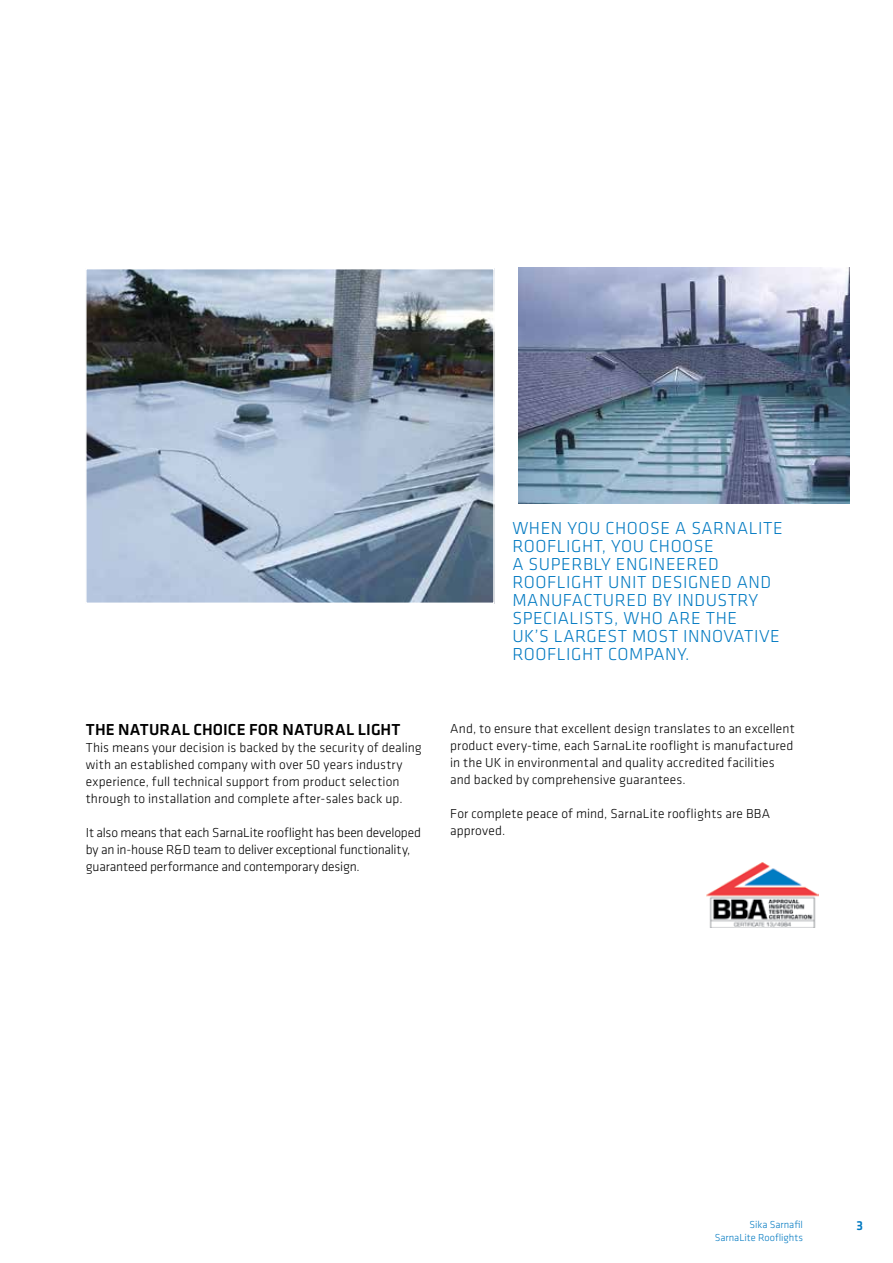
<style>
.page{position:relative;width:893px;height:1263px;background:#fff}
.page>*{position:absolute;margin:0;border:0;box-sizing:border-box;transform-origin:0 0}
.t1{font:300 18px/18px "Klavika";letter-spacing:.03em;color:#0079c1}
.t2{font:500 16.5px "Klavika";letter-spacing:.005em;color:#000}
.t3{font:300 13.5px/17px "Klavika";letter-spacing:.005em;color:#000}
.t4{font:300 13.5px/17px "Klavika";letter-spacing:-.015em;color:#000}
.t5{font:500 13.5px "Klavika";color:#0079c1}
.t6{font:300 10.5px "Klavika";color:#0079c1}
</style>
<div class="page">
<img style="left:88px;top:271px;width:404px;height:330px">
<div style="left:85px;top:268px;width:410px;height:336px;border:2px solid #fff"></div>
<img style="left:519px;top:268px;width:330px;height:235px">
<img style="left:707px;top:862px;width:112px;height:66px">
<p class="t2" style="left:86px;top:719px;width:316px">THE NATURAL CHOICE FOR NATURAL LIGHT</p>
<p class="t3" style="left:86px;top:739px;width:338px">This means your decision is backed by the security of dealing with an established company with over 50 years industry experience, full technical support from product selection through to installation and complete after-sales back up.</p>
<p class="t4" style="left:86px;top:824px;width:337px">It also means that each SarnaLite rooflight has been developed by an in-house R&amp;D team to deliver exceptional functionality, guaranteed performance and contemporary design.</p>
<h1 class="t1" style="left:512px;top:519px;width:272px">WHEN YOU CHOOSE A SARNALITE<br>ROOFLIGHT, YOU CHOOSE<br>A SUPERBLY ENGINEERED<br>ROOFLIGHT UNIT DESIGNED AND<br>MANUFACTURED BY INDUSTRY<br>SPECIALISTS, WHO ARE THE<br>UK’S LARGEST MOST INNOVATIVE<br>ROOFLIGHT COMPANY.</h1>
<p class="t3" style="left:450px;top:720px;width:346px">And, to ensure that excellent design translates to an excellent product every-time, each SarnaLite rooflight is manufactured in the UK in environmental and quality accredited facilities and backed by comprehensive guarantees.</p>
<p class="t3" style="left:450px;top:805px;width:321px">For complete peace of mind, SarnaLite rooflights are BBA approved.</p>
<p class="t6" style="left:749px;top:1218px;width:55px">Sika Sarnafil</p>
<p class="t5" style="left:857px;top:1217px;width:8px">3</p>
<p class="t6" style="left:715px;top:1231px;width:90px">SarnaLite Rooflights</p>
</div>
